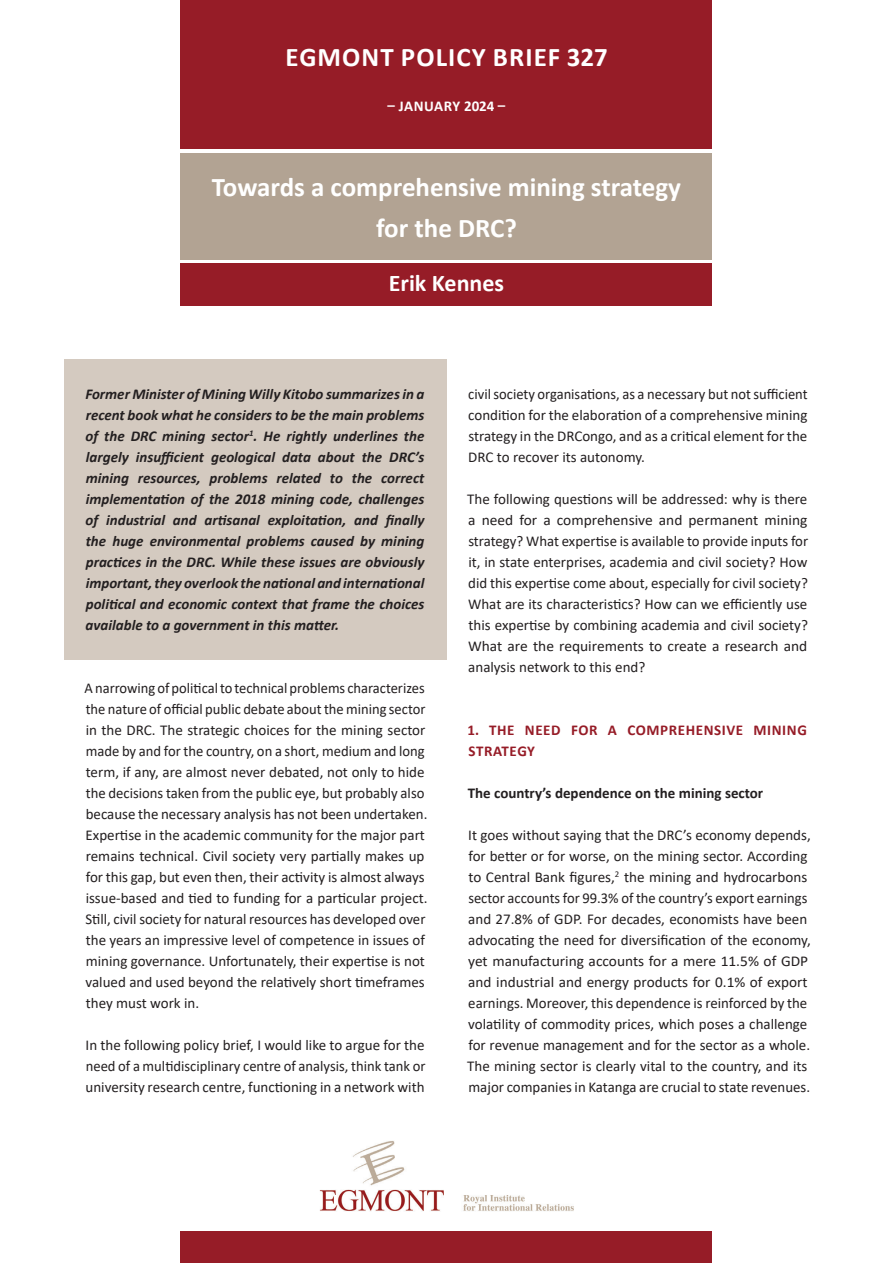
<style>
.page{position:relative;width:893px;height:1263px;background:#fff}
.page>*{position:absolute;margin:0;border:0;box-sizing:border-box;transform-origin:0 0}
.t1{font:700 27px "Calibri";color:#fff}
.t2{font:700 27px "Calibri";letter-spacing:.04em;color:#fff}
.t3{font:700 24px "Calibri";color:#fff}
.BODY{font:15px/21px "Calibri";color:#231f20;text-align:justify}
.INTRO{font:italic 700 15px/21px "Calibri";color:#231f20;text-align:justify}
.t4{font:700 15px/21px "Calibri";letter-spacing:.04em;color:#961c27}
.BODY-2{font:700 15px "Calibri";color:#231f20}
.t5{font:700 15px "Calibri";letter-spacing:.015em;color:#fff}
</style>
<div class="page">
<div style="left:181px;top:130px;width:531px;height:155px;background:linear-gradient(to right,#fff,#fff)"></div>
<div style="left:64px;top:360px;width:382px;height:300px;background:#d4cac0"></div>
<div style="left:181px;top:0;width:531px;height:149px;background:#961c27"></div>
<div style="left:181px;top:153px;width:531px;height:106px;background:#b2a393"></div>
<div style="left:181px;top:264px;width:531px;height:42px;background:#961c27"></div>
<div style="left:181px;top:1231px;width:531px;height:32px;background:#961c27"></div>
<img style="left:319px;top:1141px;width:255px;height:70px">
<p class="t2" style="left:286px;top:38px;width:324px">EGMONT POLICY BRIEF 327</p>
<p class="t5" style="left:388px;top:95px;width:119px">– JANUARY 2024 –</p>
<h1 class="t1" style="left:212px;top:168px;width:471px">Towards a comprehensive mining strategy</h1>
<h1 class="t1" style="left:376px;top:208px;width:142px">for the DRC?</h1>
<p class="t3" style="left:389px;top:266px;width:117px">Erik Kennes</p>
<p class="INTRO" style="left:85px;top:383px;width:341px">Former Minister of Mining Willy Kitobo summarizes in a recent book what he considers to be the main problems of the DRC mining sector<sup>1</sup>. He rightly underlines the largely insufficient geological data about the DRC’s mining resources, problems related to the correct implementation of the 2018 mining code, challenges of industrial and artisanal exploitation, and finally the huge environmental problems caused by mining practices in the DRC. While these issues are obviously important, they overlook the national and international political and economic context that frame the choices available to a government in this matter.</p>
<p class="BODY" style="left:85px;top:677px;width:344px;text-align:left">A narrowing of political to technical problems characterizes the nature of official public debate about the mining sector in the DRC. The strategic choices for the mining sector made by and for the country, on a short, medium and long term, if any, are almost never debated, not only to hide the decisions taken from the public eye, but probably also because the necessary analysis has not been undertaken.<br>Expertise in the academic community for the major part remains technical. Civil society very partially makes up for this gap, but even then, their activity is almost always issue-based and tied to funding for a particular project.<br>Still, civil society for natural resources has developed over the years an impressive level of competence in issues of mining governance. Unfortunately, their expertise is not valued and used beyond the relatively short timeframes they must work in.</p>
<p class="BODY" style="left:86px;top:1034px;width:341px">In the following policy brief, I would like to argue for the need of a multidisciplinary centre of analysis, think tank or university research centre, functioning in a network with</p>
<p class="BODY" style="left:468px;top:383px;width:341px">civil society organisations, as a necessary but not sufficient condition for the elaboration of a comprehensive mining strategy in the DRCongo, and as a critical element for the DRC to recover its autonomy.</p>
<p class="BODY" style="left:467px;top:488px;width:342px">The following questions will be addressed: why is there a need for a comprehensive and permanent mining strategy? What expertise is available to provide inputs for it, in state enterprises, academia and civil society? How did this expertise come about, especially for civil society?<br>What are its characteristics? How can we efficiently use this expertise by combining academia and civil society?<br>What are the requirements to create a research and analysis network to this end?</p>
<h3 class="t4" style="left:467px;top:719px;width:341px">1. THE NEED FOR A COMPREHENSIVE MINING<br>STRATEGY</h3>
<p class="BODY-2" style="left:468px;top:782px;width:297px">The country’s dependence on the mining sector</p>
<p class="BODY" style="left:467px;top:824px;width:345px;text-align:left">It goes without saying that the DRC’s economy depends, for better or for worse, on the mining sector. According to Central Bank figures,<sup>2</sup> the mining and hydrocarbons sector accounts for 99.3% of the country’s export earnings and 27.8% of GDP. For decades, economists have been advocating the need for diversification of the economy, yet manufacturing accounts for a mere 11.5% of GDP and industrial and energy products for 0.1% of export earnings. Moreover, this dependence is reinforced by the volatility of commodity prices, which poses a challenge for revenue management and for the sector as a whole.<br>The mining sector is clearly vital to the country, and its major companies in Katanga are crucial to state revenues.</p>
</div>
